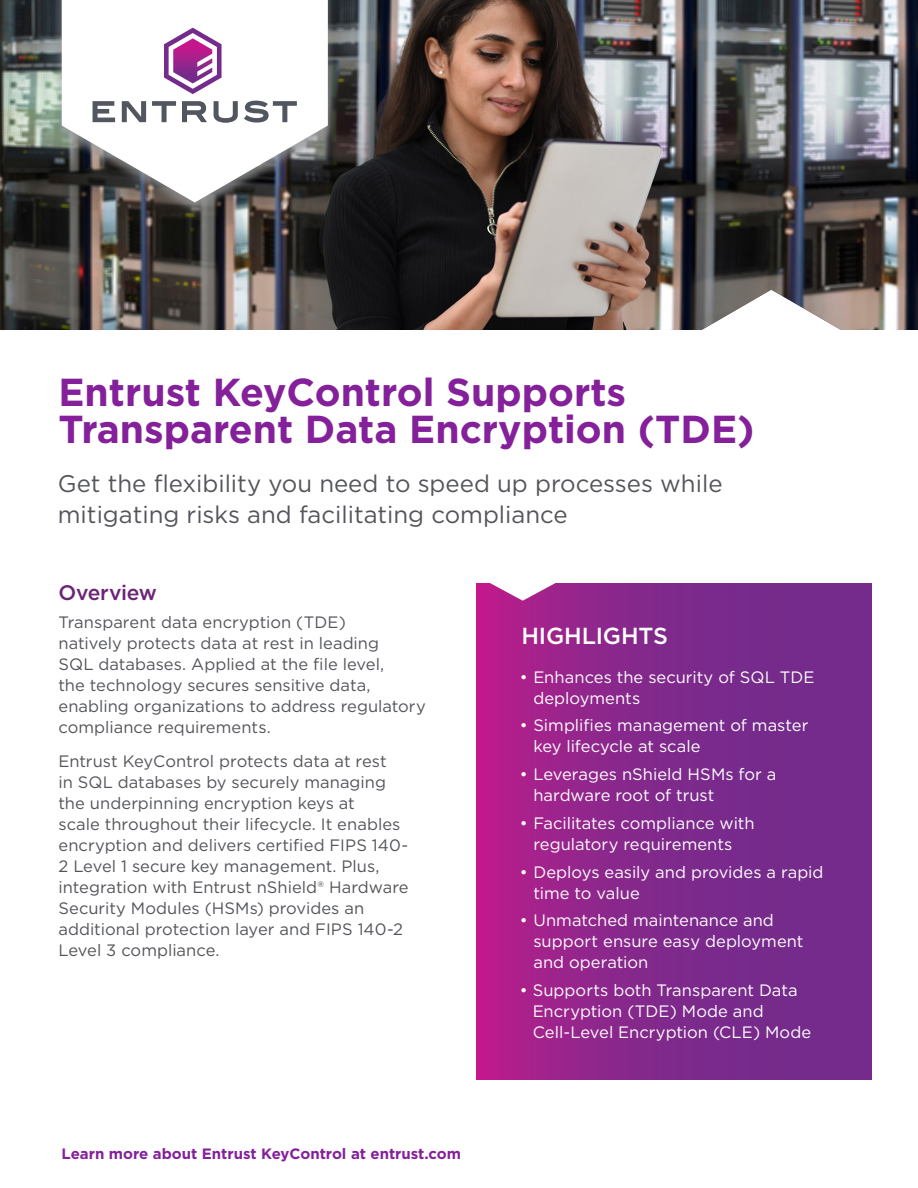
<style>
.page{position:relative;width:918px;height:1188px;background:#fff}
.page>*{position:absolute;margin:0;border:0;box-sizing:border-box;transform-origin:0 0}
.Headline{font:700 39px/37.2px "Gotham";color:#85209b}
.t1{font:24px/31.5px "Gotham";color:#54555a}
.Sidebar_Headline{font:500 23.25px "Gotham";letter-spacing:-.01em;color:#fff}
.Subhead{font:500 21px "Gotham";letter-spacing:-.015em;color:#6c2476}
.t2{font:16.5px/21px "Gotham";color:#54555a}
.Sidebar_bullet_copy{font:16.5px/21px "Gotham";color:#fff}
.CTA_URL_front{font:700 15px "Gotham";color:#85209b}
</style>
<div class="page">
<img style="left:0;top:0;width:918px;height:330px">
<div style="left:54px;top:0;width:282px;height:217px;background:#96989a;opacity:.75"></div>
<svg style="left:62px;top:0;width:266px;height:202px"></svg>
<svg style="left:93px;top:101px;width:22px;height:21px"></svg>
<svg style="left:122px;top:101px;width:24px;height:21px"></svg>
<svg style="left:152px;top:101px;width:24px;height:21px"></svg>
<svg style="left:182px;top:101px;width:25px;height:21px"></svg>
<svg style="left:214px;top:101px;width:24px;height:22px"></svg>
<svg style="left:244px;top:100px;width:53px;height:23px"></svg>
<svg style="left:164px;top:28px;width:58px;height:66px"></svg>
<svg style="left:476px;top:583px;width:396px;height:497px;background:#89268b"></svg>
<svg style="left:490px;top:583px;width:66px;height:18px"></svg>
<p class="Headline" style="left:58px;top:374px;width:697px">Entrust KeyControl Supports<br>Transparent Data Encryption (TDE)</p>
<p class="t1" style="left:58px;top:467px;width:666px">Get the flexibility you need to speed up processes while mitigating risks and facilitating compliance</p>
<p class="Subhead" style="left:58px;top:579px;width:100px">Overview</p>
<p class="t2" style="left:58px;top:611px;width:369px">Transparent data encryption (TDE)<br>natively protects data at rest in leading<br>SQL databases. Applied at the file level,<br>the technology secures sensitive data, enabling organizations to address regulatory compliance requirements.</p>
<p class="t2" style="left:58px;top:751px;width:352px">Entrust KeyControl protects data at rest<br>in SQL databases by securely managing the underpinning encryption keys at<br>scale throughout their lifecycle. It enables encryption and delivers certified FIPS 140- 2 Level 1 secure key management. Plus, integration with Entrust nShield® Hardware Security Modules (HSMs) provides an additional protection layer and FIPS 140-2<br>Level 3 compliance.</p>
<p class="CTA_URL_front" style="left:62px;top:1144px;width:401px">Learn more about Entrust KeyControl at entrust.com</p>
<p class="Sidebar_Headline" style="left:521px;top:621px;width:148px">HIGHLIGHTS</p>
<p class="Sidebar_bullet_copy" style="left:533px;top:666px;width:283px;text-indent:-14px">• Enhances the security of SQL TDE deployments</p>
<p class="Sidebar_bullet_copy" style="left:533px;top:715px;width:277px;text-indent:-14px">• Simplifies management of master key lifecycle at scale</p>
<p class="Sidebar_bullet_copy" style="left:533px;top:763px;width:245px;text-indent:-14px">• Leverages nShield HSMs for a hardware root of trust</p>
<p class="Sidebar_bullet_copy" style="left:520px;top:812px;width:236px;text-align:center">• Facilitates compliance with regulatory requirements</p>
<p class="Sidebar_bullet_copy" style="left:533px;top:861px;width:292px;text-indent:-14px">• Deploys easily and provides a rapid time to value</p>
<p class="Sidebar_bullet_copy" style="left:533px;top:910px;width:272px;text-indent:-14px">• Unmatched maintenance and support ensure easy deployment and operation</p>
<p class="Sidebar_bullet_copy" style="left:533px;top:979px;width:280px;text-indent:-13px">• Supports both Transparent Data<br>Encryption (TDE) Mode and<br>Cell-Level Encryption (CLE) Mode</p>
</div>
